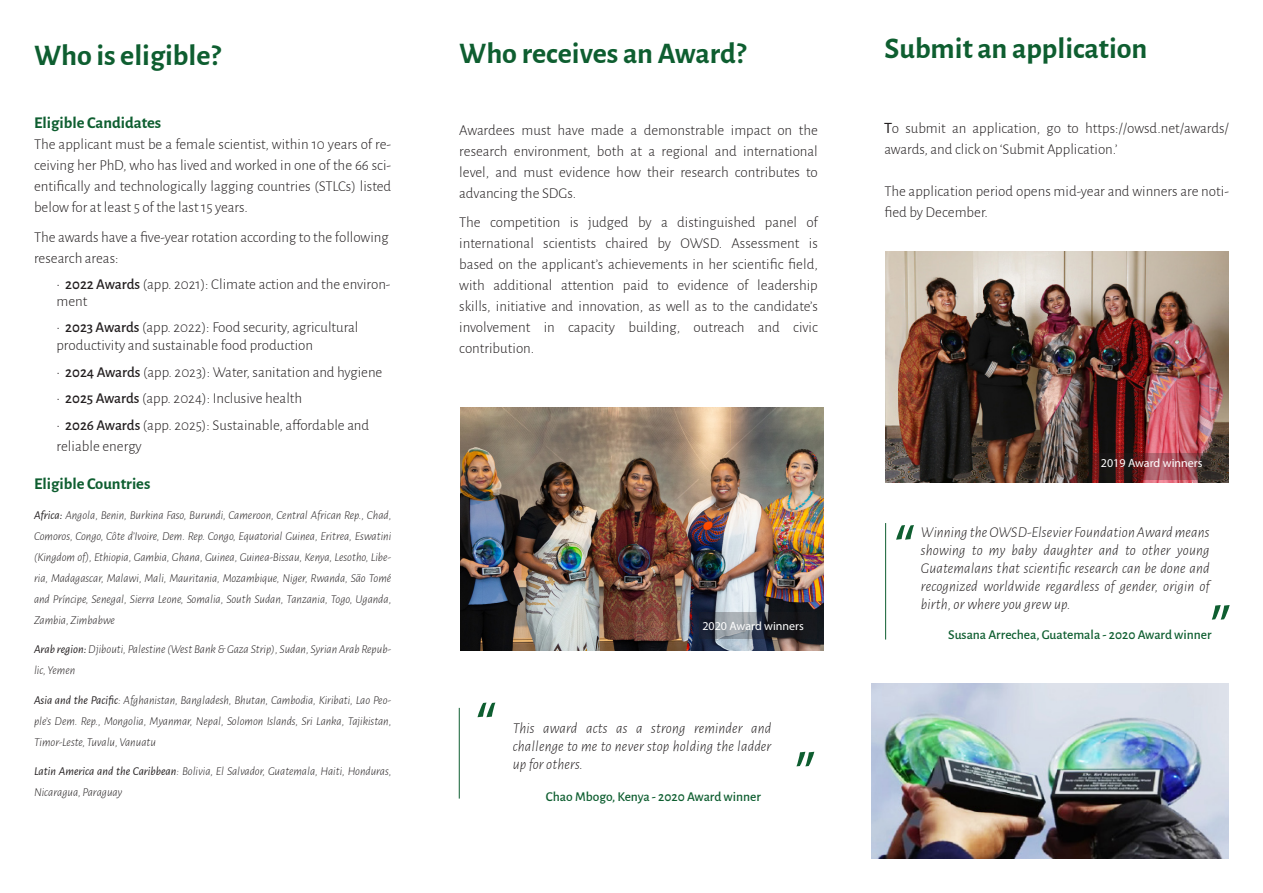
<style>
.page{position:relative;width:1263px;height:893px;background:#fff}
.page>*{position:absolute;margin:0;border:0;box-sizing:border-box;transform-origin:0 0}
.t1{font:60px "Myriad Pro";color:#0e5e30}
.t2{font:700 30px "Alegreya Sans";color:#0e5e30}
.t3{font:700 16.5px "Alegreya Sans";color:#0e5e30}
.t4{font:300 15px/21px "Alegreya Sans";color:#231f20}
.t5{font:italic 300 15px/18px "Alegreya Sans";letter-spacing:.01em;color:#231f20;text-align:justify}
.t6{font:500 13.5px "Alegreya Sans";color:#0e5e30}
.t7{font:italic 300 12px/21px "Alegreya Sans";color:#231f20;text-align:justify}
.t8{font:12px "Myriad Pro";color:#fff}
.s1{font-weight:500}
.s2{font-weight:400}
.s3{font-family:"Myriad Pro";font-weight:400}
</style>
<div class="page">
<img style="left:460px;top:408px;width:363px;height:243px">
<img style="left:872px;top:684px;width:357px;height:175px">
<hr style="left:885px;top:523px;width:1px;height:116px;background:#0e5e30">
<svg style="left:699px;top:612px;width:117px;height:27px;background:#464a52"></svg>
<img style="left:885px;top:251px;width:344px;height:232px">
<svg style="left:1094px;top:453px;width:117px;height:26px;background:#6f3438"></svg>
<hr style="left:459px;top:708px;width:1px;height:91px;background:#0e5e30">
<p class="t2" style="left:34px;top:33px;width:188px">Who is eligible?</p>
<p class="t3" style="left:34px;top:111px;width:129px">Eligible Candidates</p>
<p class="t4" style="left:34px;top:133px;width:359px;text-align:justify">The applicant must be a female scientist, within 10 years of re&shy;ceiving her PhD, who has lived and worked in one of the 66 sci&shy;entifically and technologically lagging countries (STLCs) listed below for at least 5 of the last 15 years.</p>
<p class="t4" style="left:34px;top:226px;width:356px">The awards have a five-year rotation according to the following research areas:</p>
<p class="t4" style="left:57px;top:276px;width:336px;line-height:16.5px">• <span class="s1">2022 Awards</span> (app. 2021): Climate action and the environ&shy;ment</p>
<p class="t4" style="left:57px;top:318px;width:304px;line-height:18px">• <span class="s1">2023 Awards</span> (app. 2022): Food security, agricultural productivity and sustainable food production</p>
<p class="t4" style="left:57px;top:361px;width:327px">• <span class="s1">2024 Awards</span> (app. 2023): Water, sanitation and hygiene</p>
<p class="t4" style="left:57px;top:387px;width:247px">• <span class="s1">2025 Awards</span> (app. 2024): Inclusive health</p>
<p class="t4" style="left:57px;top:414px;width:314px">• <span class="s1">2026 Awards</span> (app. 2025): Sustainable, affordable and reliable energy</p>
<p class="t3" style="left:34px;top:472px;width:118px">Eligible Countries</p>
<p class="t7" style="left:34px;top:504px;width:359px"><span class="s2">Africa:</span> Angola, Benin, Burkina Faso, Burundi, Cameroon, Central African Rep., Chad, Comoros, Congo, Côte d’Ivoire, Dem. Rep. Congo, Equatorial Guinea, Eritrea, Eswatini (Kingdom of), Ethiopia, Gambia, Ghana, Guinea, Guinea-Bissau, Kenya, Lesotho, Libe&shy;ria, Madagascar, Malawi, Mali, Mauritania, Mozambique, Niger, Rwanda, São Tomé and Príncipe, Senegal, Sierra Leone, Somalia, South Sudan, Tanzania, Togo, Uganda, Zambia, Zimbabwe</p>
<p class="t7" style="left:34px;top:638px;width:359px"><span class="s2">Arab region:</span> Djibouti, Palestine (West Bank &amp; Gaza Strip), Sudan, Syrian Arab Repub&shy;lic, Yemen</p>
<p class="t7" style="left:34px;top:689px;width:359px"><span class="s2">Asia and the Pacific</span>: Afghanistan, Bangladesh, Bhutan, Cambodia, Kiribati, Lao Peo&shy;ple’s Dem. Rep., Mongolia, Myanmar, Nepal, Solomon Islands, Sri Lanka, Tajikistan, Timor-Leste, Tuvalu, Vanuatu</p>
<p class="t7" style="left:34px;top:760px;width:359px"><span class="s2">Latin America and the Caribbean</span>: Bolivia, El Salvador, Guatemala, Haiti, Honduras,<br>Nicaragua, Paraguay</p>
<p class="t2" style="left:459px;top:31px;width:288px">Who receives an Award?</p>
<p class="t4" style="left:459px;top:119px;width:360px;text-align:justify">Awardees must have made a demonstrable impact on the research environment, both at a regional and international level, and must evidence how their research contributes to advancing the SDGs.</p>
<p class="t4" style="left:459px;top:211px;width:360px;text-align:justify">The competition is judged by a distinguished panel of international scientists chaired by OWSD. Assessment is based on the applicant’s achievements in her scientific field, with additional attention paid to evidence of leadership skills, initiative and innovation, as well as to the candidate’s involvement in capacity building, outreach and civic contribution.</p>
<p class="t8" style="left:702px;top:618px;width:103px">2020 Award winners</p>
<p class="t1" style="left:475px;top:687px;width:23px">“</p>
<p class="t5" style="left:513px;top:719px;width:260px">This award acts as a strong reminder and challenge to me to never stop holding the ladder up for others.</p>
<p class="t6" style="left:546px;top:787px;width:217px">Chao Mbogo, Kenya - 2020 Award winner</p>
<p class="t1" style="left:816px;top:782px;width:23px;rotate:-180deg">“</p>
<p class="t2" style="left:884px;top:26px;width:264px">Submit an application</p>
<p class="t4" style="left:884px;top:117px;width:346px"><span class="s3">T</span>o submit an application, go to https://owsd.net/awards/ awards, and click on ‘Submit Application.’</p>
<p class="t4" style="left:884px;top:180px;width:346px">The application period opens mid-year and winners are noti&shy;fied by December.</p>
<p class="t8" style="left:1101px;top:456px;width:103px">2019 Award winners</p>
<p class="t1" style="left:894px;top:509px;width:23px">“</p>
<p class="t5" style="left:921px;top:523px;width:290px">Winning the OWSD-Elsevier Foundation Award means showing to my baby daughter and to other young Guatemalans that scientific research can be done and recognized worldwide regardless of gender, origin of birth, or where you grew up.</p>
<p class="t1" style="left:1232px;top:636px;width:23px;rotate:-180deg">“</p>
<p class="t6" style="left:948px;top:625px;width:265px">Susana Arrechea, Guatemala - 2020 Award winner</p>
</div>
